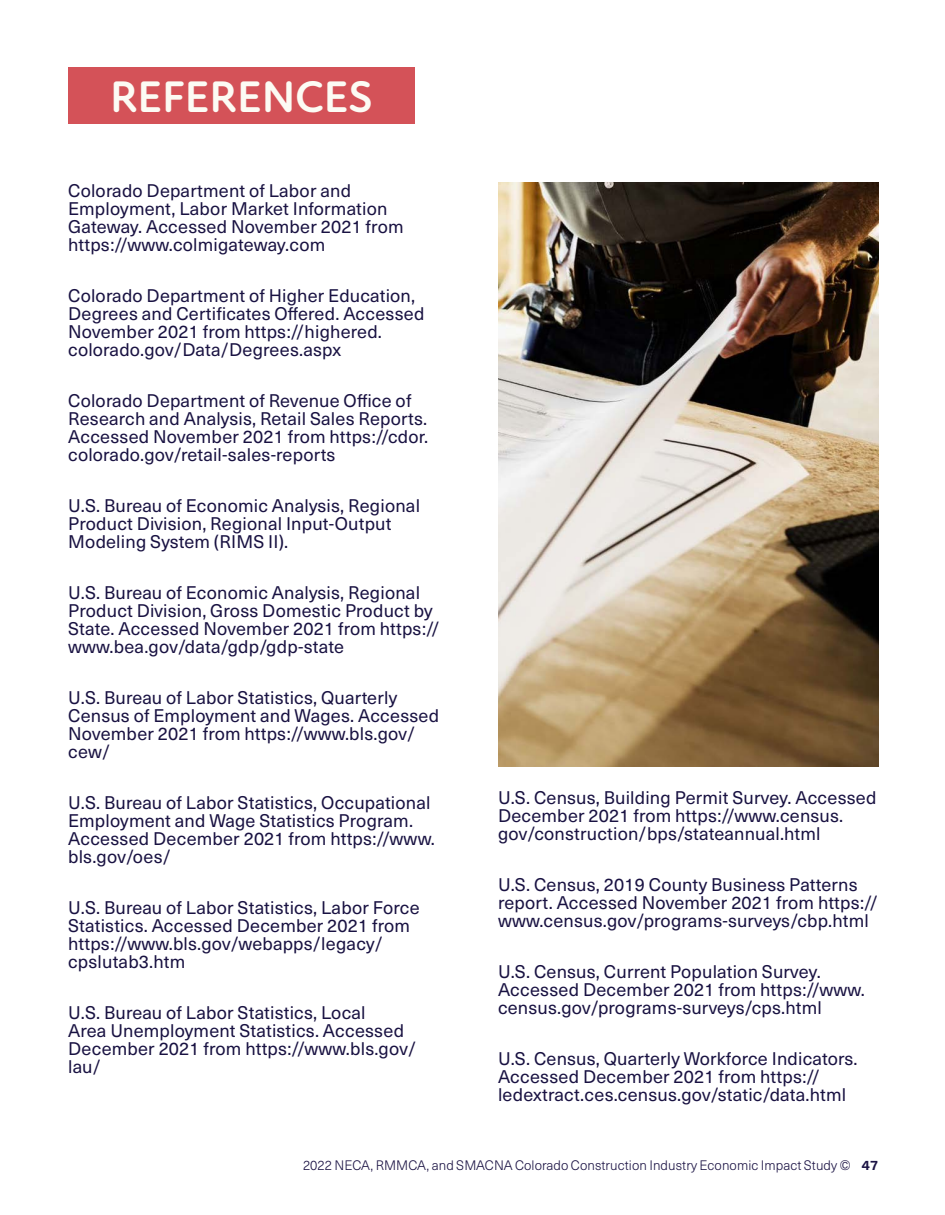
<style>
.page{position:relative;width:945px;height:1215px;background:#fff}
.page>*{position:absolute;margin:0;border:0;box-sizing:border-box;transform-origin:0 0}
.t1{font:700 45px "Atten Round New";color:#fcfbf4}
.Body{font:18px/18px "Neue Haas Unica W1 G";letter-spacing:.01em;color:#191242}
.t2{font:300 13.5px "Neue Haas Unica W1 G";letter-spacing:.005em;color:#1b1344}
.s1{font-weight:700}
</style>
<div class="page">
<img style="left:498px;top:183px;width:380px;height:583px">
<div style="left:68px;top:68px;width:347px;height:56px;background:#d45258"></div>
<p class="t1" style="left:110px;top:70px;width:264px">REFERENCES</p>
<p class="Body" style="left:68px;top:180px;width:337px">Colorado Department of Labor and Employment, Labor Market Information Gateway. Accessed November 2021 from https://www.colmigateway.com</p>
<p class="Body" style="left:68px;top:285px;width:358px">Colorado Department of Higher Education, Degrees and Certificates Offered. Accessed November 2021 from https://highered. colorado.gov/Data/Degrees.aspx</p>
<p class="Body" style="left:68px;top:390px;width:362px">Colorado Department of Revenue Office of Research and Analysis, Retail Sales Reports.<br>Accessed November 2021 from https://cdor. colorado.gov/retail-sales-reports</p>
<p class="Body" style="left:68px;top:495px;width:353px">U.S. Bureau of Economic Analysis, Regional<br>Product Division, Regional Input-Output<br>Modeling System (RIMS II).</p>
<p class="Body" style="left:68px;top:582px;width:373px">U.S. Bureau of Economic Analysis, Regional Product Division, Gross Domestic Product by State. Accessed November 2021 from https:// www.bea.gov/data/gdp/gdp-state</p>
<p class="Body" style="left:68px;top:687px;width:373px">U.S. Bureau of Labor Statistics, Quarterly Census of Employment and Wages. Accessed November 2021 from https://www.bls.gov/ cew/</p>
<p class="Body" style="left:68px;top:792px;width:368px">U.S. Bureau of Labor Statistics, Occupational Employment and Wage Statistics Program.<br>Accessed December 2021 from https://www. bls.gov/oes/</p>
<p class="Body" style="left:68px;top:897px;width:353px">U.S. Bureau of Labor Statistics, Labor Force Statistics. Accessed December 2021 from https://www.bls.gov/webapps/legacy/ cpslutab3.htm</p>
<p class="Body" style="left:68px;top:1002px;width:350px">U.S. Bureau of Labor Statistics, Local<br>Area Unemployment Statistics. Accessed<br>December 2021 from https://www.bls.gov/ lau/</p>
<p class="Body" style="left:498px;top:787px;width:380px">U.S. Census, Building Permit Survey. Accessed<br>December 2021 from https://www.census. gov/construction/bps/stateannual.html</p>
<p class="Body" style="left:498px;top:874px;width:381px">U.S. Census, 2019 County Business Patterns report. Accessed November 2021 from https:// www.census.gov/programs-surveys/cbp.html</p>
<p class="Body" style="left:498px;top:961px;width:368px">U.S. Census, Current Population Survey.<br>Accessed December 2021 from https://www. census.gov/programs-surveys/cps.html</p>
<p class="Body" style="left:498px;top:1048px;width:361px">U.S. Census, Quarterly Workforce Indicators.<br>Accessed December 2021 from https:// ledextract.ces.census.gov/static/data.html</p>
<p class="t2" style="left:303px;top:1155px;width:577px">2022 NECA, RMMCA, and SMACNA Colorado Construction Industry Economic Impact Study © <span class="s1">47</span></p>
</div>
